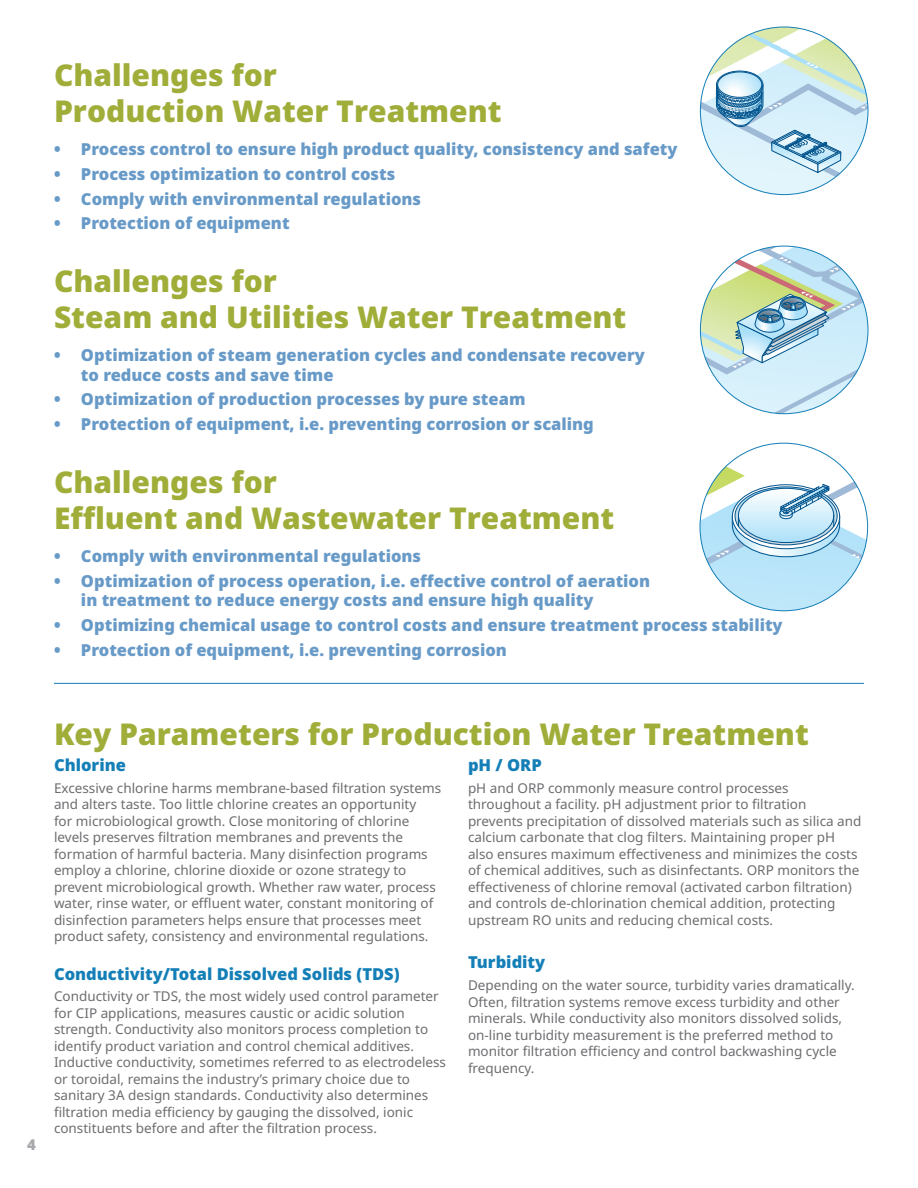
<style>
.page{position:relative;width:918px;height:1188px;background:#fff}
.page>*{position:absolute;margin:0;border:0;box-sizing:border-box;transform-origin:0 0}
.t1{font:900 30px/36px "Noto Sans";color:#a0ae39}
._2_HEAD{font:900 16.5px/19.5px "Noto Sans";color:#689ac8}
.HEAD_1{font:900 16.5px "Noto Sans";color:#147fb7}
._2_HEAD-2{font:900 16.5px "Noto Sans";color:#147fb7}
.t2{font:900 15px "Noto Sans";color:#a8a9ad}
.HEAD_1-2{font:13.5px/16.5px "Noto Sans";color:#6c6d70}
</style>
<div class="page">
<hr style="left:54px;top:683px;width:810px;height:1px;background:#147fb7">
<svg style="left:700px;top:27px;width:168px;height:168px"></svg>
<svg style="left:700px;top:246px;width:168px;height:168px"></svg>
<svg style="left:700px;top:443px;width:168px;height:168px"></svg>
<p class="t1" style="left:54px;top:57px;width:449px">Challenges for<br>Production Water Treatment</p>
<p class="_2_HEAD" style="left:54px;top:139px;width:625px">• Process control to ensure high product quality, consistency and safety</p>
<p class="_2_HEAD" style="left:54px;top:164px;width:343px">• Process optimization to control costs</p>
<p class="_2_HEAD" style="left:54px;top:189px;width:369px">• Comply with environmental regulations</p>
<p class="_2_HEAD" style="left:54px;top:213px;width:237px">• Protection of equipment</p>
<p class="t1" style="left:54px;top:263px;width:574px">Challenges for<br>Steam and Utilities Water Treatment</p>
<p class="_2_HEAD" style="left:81px;top:345px;width:565px;text-indent:-27px">• Optimization of steam generation cycles and condensate recovery to reduce costs and save time</p>
<p class="_2_HEAD" style="left:54px;top:390px;width:473px">• Optimization of production processes by pure steam</p>
<p class="_2_HEAD" style="left:54px;top:414px;width:541px">• Protection of equipment, i.e. preventing corrosion or scaling</p>
<p class="t1" style="left:54px;top:464px;width:562px">Challenges for<br>Effluent and Wastewater Treatment</p>
<p class="_2_HEAD" style="left:54px;top:546px;width:369px">• Comply with environmental regulations</p>
<p class="_2_HEAD" style="left:81px;top:571px;width:571px;text-indent:-27px">• Optimization of process operation, i.e. effective control of aeration in treatment to reduce energy costs and ensure high quality</p>
<p class="_2_HEAD" style="left:54px;top:615px;width:730px">• Optimizing chemical usage to control costs and ensure treatment process stability</p>
<p class="_2_HEAD" style="left:54px;top:640px;width:455px">• Protection of equipment, i.e. preventing corrosion</p>
<p class="t2" style="left:27px;top:1133px;width:10px">4</p>
<p class="t1" style="left:54px;top:716px;width:756px">Key Parameters for Production Water Treatment</p>
<p class="_2_HEAD-2" style="left:54px;top:753px;width:73px">Chlorine</p>
<p class="HEAD_1-2" style="left:54px;top:780px;width:389px">Excessive chlorine harms membrane-based filtration systems and alters taste. Too little chlorine creates an opportunity<br>for microbiological growth. Close monitoring of chlorine levels preserves filtration membranes and prevents the formation of harmful bacteria. Many disinfection programs employ a chlorine, chlorine dioxide or ozone strategy to prevent microbiological growth. Whether raw water, process water, rinse water, or effluent water, constant monitoring of disinfection parameters helps ensure that processes meet product safety, consistency and environmental regulations.</p>
<p class="HEAD_1" style="left:54px;top:961px;width:347px">Conductivity/Total Dissolved Solids (TDS)</p>
<p class="HEAD_1-2" style="left:54px;top:988px;width:394px">Conductivity or TDS, the most widely used control parameter for CIP applications, measures caustic or acidic solution strength. Conductivity also monitors process completion to identify product variation and control chemical additives.<br>Inductive conductivity, sometimes referred to as electrodeless or toroidal, remains the industry’s primary choice due to sanitary 3A design standards. Conductivity also determines filtration media efficiency by gauging the dissolved, ionic constituents before and after the filtration process.</p>
<p class="HEAD_1" style="left:468px;top:753px;width:75px">pH / ORP</p>
<p class="HEAD_1-2" style="left:468px;top:780px;width:395px">pH and ORP commonly measure control processes throughout a facility. pH adjustment prior to filtration prevents precipitation of dissolved materials such as silica and calcium carbonate that clog filters. Maintaining proper pH also ensures maximum effectiveness and minimizes the costs of chemical additives, such as disinfectants. ORP monitors the effectiveness of chlorine removal (activated carbon filtration) and controls de-chlorination chemical addition, protecting upstream RO units and reducing chemical costs.</p>
<p class="HEAD_1" style="left:468px;top:950px;width:79px">Turbidity</p>
<p class="HEAD_1-2" style="left:468px;top:977px;width:388px">Depending on the water source, turbidity varies dramatically.<br>Often, filtration systems remove excess turbidity and other minerals. While conductivity also monitors dissolved solids, on-line turbidity measurement is the preferred method to monitor filtration efficiency and control backwashing cycle frequency.</p>
</div>
